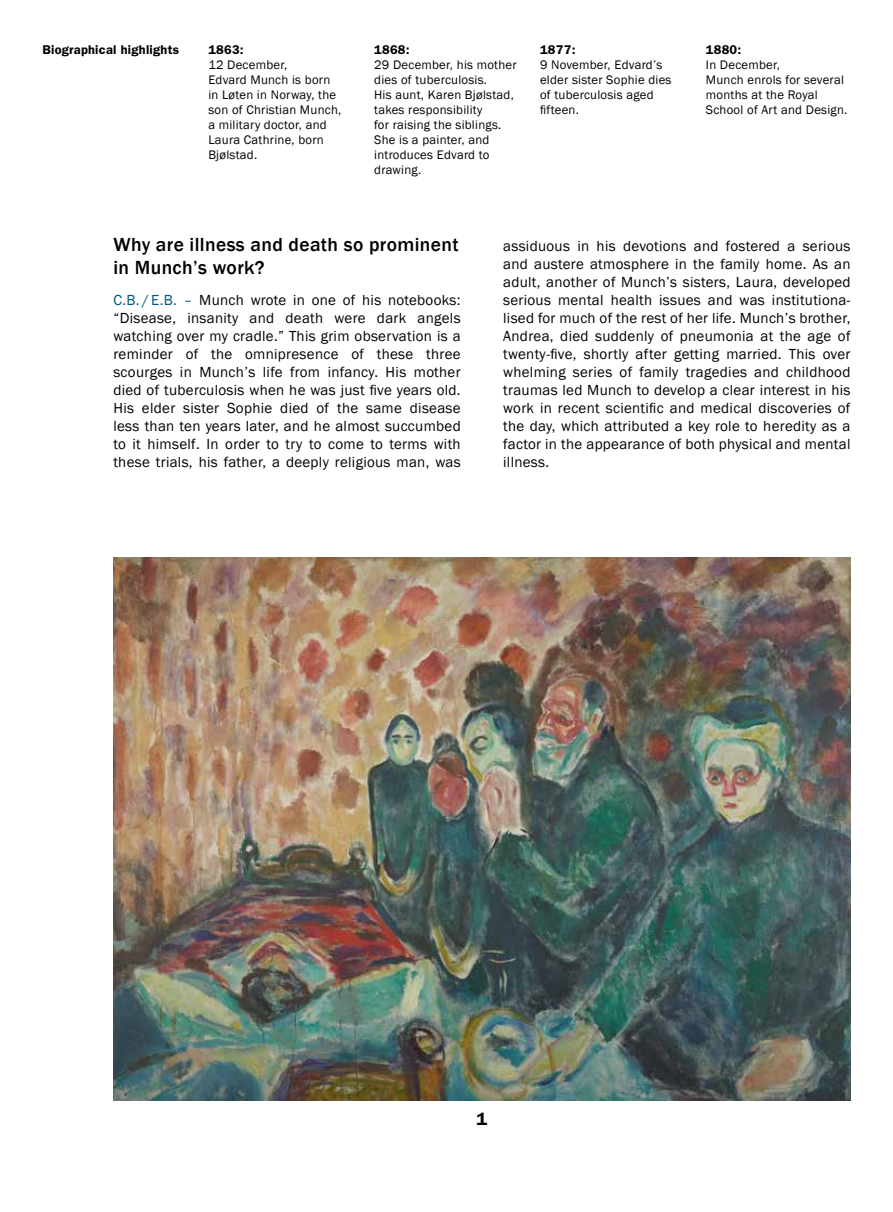
<style>
.page{position:relative;width:893px;height:1212px;background:#fff}
.page>*{position:absolute;margin:0;border:0;box-sizing:border-box;transform-origin:0 0}
.t1{font:500 19.5px/22.5px "Franklin Gothic";letter-spacing:.02em;color:#000}
.t2{font:600 18px "Franklin Gothic";color:#000}
.t3{font:15px/18px "Franklin Gothic";letter-spacing:.02em;color:#000;text-align:justify}
.t4{font:12.75px/15px "Franklin Gothic";letter-spacing:.02em;color:#000}
.t5{font:600 12.75px "Franklin Gothic";letter-spacing:.02em;color:#000}
.s1{color:#005a80}
</style>
<div class="page">
<img style="left:113px;top:557px;width:737px;height:543px">
<p class="t5" style="left:43px;top:42px;width:138px">Biographical highlights</p>
<p class="t5" style="left:208px;top:42px;width:37px">1863:</p>
<p class="t4" style="left:208px;top:58px;width:135px">12 December,<br>Edvard Munch is born in Løten in Norway, the son of Christian Munch, a military doctor, and<br>Laura Cathrine, born<br>Bjølstad.</p>
<p class="t5" style="left:374px;top:42px;width:37px">1868:</p>
<p class="t4" style="left:374px;top:58px;width:144px">29 December, his mother dies of tuberculosis.<br>His aunt, Karen Bjølstad, takes responsibility<br>for raising the siblings.<br>She is a painter, and introduces Edvard to drawing.</p>
<p class="t5" style="left:540px;top:42px;width:37px">1877:</p>
<p class="t4" style="left:540px;top:58px;width:133px">9 November, Edvard’s elder sister Sophie dies of tuberculosis aged fifteen.</p>
<p class="t5" style="left:706px;top:42px;width:37px">1880:</p>
<p class="t4" style="left:706px;top:58px;width:143px">In December,<br>Munch enrols for several months at the Royal<br>School of Art and Design.</p>
<h1 class="t1" style="left:113px;top:234px;width:347px">Why are illness and death so prominent in Munch’s work?</h1>
<p class="t3" style="left:113px;top:292px;width:349px"><span class="s1">C.B. / E.B. –</span> Munch wrote in one of his notebooks: “Disease, insanity and death were dark angels watching over my cradle.” This grim observation is a reminder of the omnipresence of these three scourges in Munch’s life from infancy. His mother died of tuberculosis when he was just five years old.<br>His elder sister Sophie died of the same disease less than ten years later, and he almost succumbed to it himself. In order to try to come to terms with these trials, his father, a deeply religious man, was</p>
<p class="t3" style="left:503px;top:238px;width:349px">assiduous in his devotions and fostered a serious and austere atmosphere in the family home. As an adult, another of Munch’s sisters, Laura, developed serious mental health issues and was institutiona&shy;lised for much of the rest of her life. Munch’s brother, Andrea, died suddenly of pneumonia at the age of twenty-five, shortly after getting married. This over whelming series of family tragedies and childhood traumas led Munch to develop a clear interest in his work in recent scientific and medical discoveries of the day, which attributed a key role to heredity as a factor in the appearance of both physical and mental illness.</p>
<p class="t2" style="left:476px;top:1108px;width:12px">1</p>
</div>
